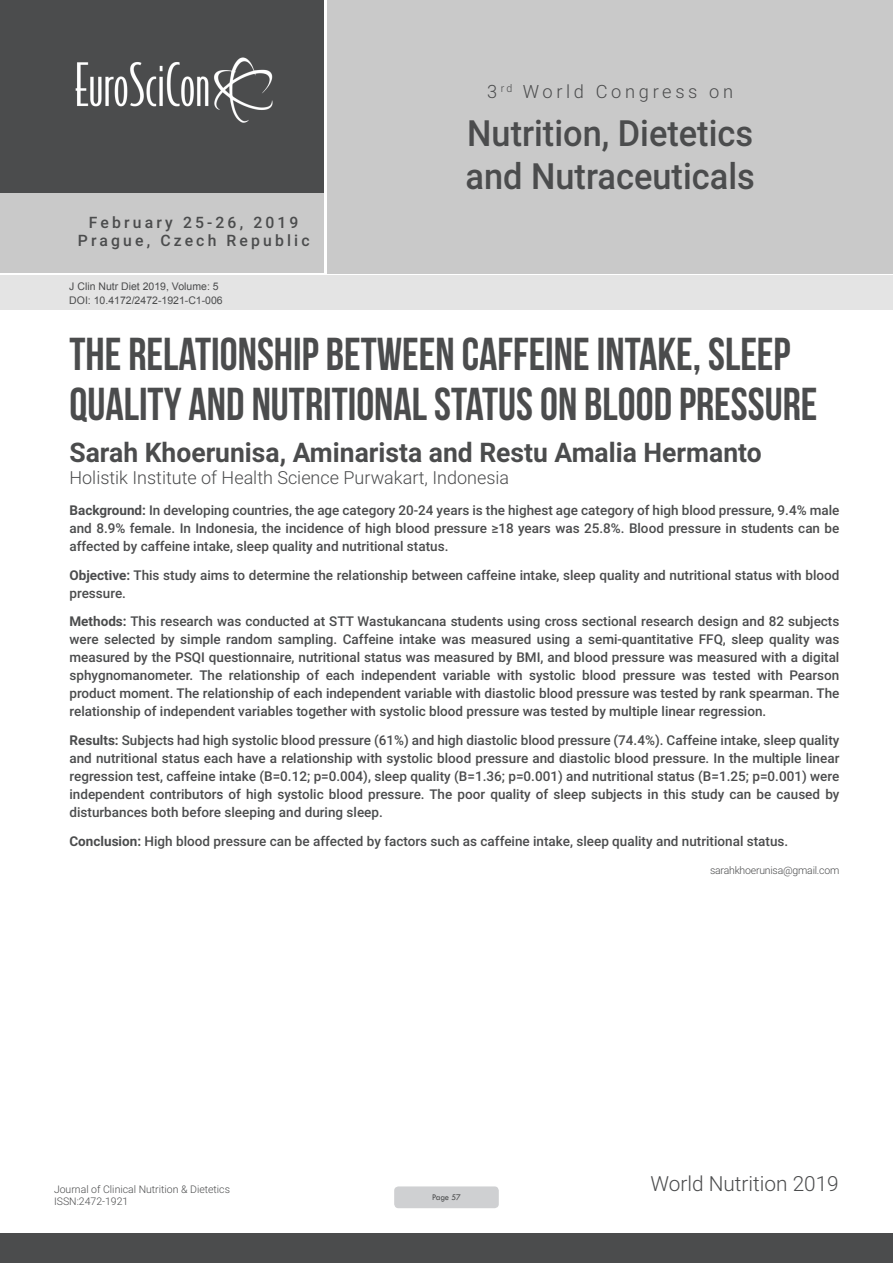
<style>
.page{position:relative;width:893px;height:1263px;background:#fff}
.page>*{position:absolute;margin:0;border:0;box-sizing:border-box;transform-origin:0 0}
.t1{font:46.05px/50.7px "Bebas Neue";color:#4b4c4d}
.t2{font:500 36.15px/43.3px "Roboto";color:#4b4c4d;scale:.95 1}
.t3{font:700 27px "Roboto";color:#4b4c4d}
.t4{font:300 20.85px "Roboto";color:#4b4c4d}
.t5{font:300 18.3px "Roboto";letter-spacing:.2em;color:#4b4c4d}
.t6{font:300 18px "Roboto";color:#4b4c4d}
.t7{font:500 15.75px/18.9px "Roboto";letter-spacing:.2em;color:#4b4c4d;text-align:center}
.Abstract{font:500 13.5px/18px "Roboto";color:#4b4c4d;text-align:justify}
.t8{font:10.5px "Arial";color:#4b4c4d}
.Biography{font:300 10.5px/12.6px "Roboto";color:#4b4c4d}
.Biography-2{font:300 10.5px "Roboto";letter-spacing:-.02em;color:#4b4c4d}
.t9{font:9px "Tw Cen";letter-spacing:-.02em;color:#4b4c4d;scale:.95 1}
.s1{font-weight:700}
</style>
<div class="page">
<div style="left:0;top:0;width:323px;height:193px;background:#4b4c4d"></div>
<div style="left:1px;top:193px;width:323px;height:80px;background:#c9c9c9"></div>
<div style="left:327px;top:0;width:566px;height:273px;background:#c9c9c9"></div>
<img style="left:75px;top:57px;width:198px;height:66px">
<div style="left:0;top:1233px;width:893px;height:30px;background:#4b4c4d"></div>
<div style="left:1px;top:275px;width:892px;height:35px;background:#e4e4e4"></div>
<div style="left:394px;top:1186px;width:105px;height:22px;background:#cfd0d2;border-radius:4px"></div>
<p class="t7" style="left:78px;top:212px;width:233px">February 25-26, 2019<br>Prague, Czech Republic</p>
<p class="t8" style="left:69px;top:279px;width:151px">J Clin Nutr Diet 2019, Volume: 5</p>
<p class="t8" style="left:69px;top:293px;width:155px">DOI: 10.4172/2472-1921-C1-006</p>
<h3 class="t5" style="left:487px;top:79px;width:247px">3 <sup>rd</sup> World Congress on</h3>
<h2 class="t2" style="left:466px;top:110px;width:306px">Nutrition, Dietetics and Nutraceuticals</h2>
<p class="t1" style="left:69px;top:328px;width:749px">THE RELATIONSHIP BETWEEN CAFFEINE INTAKE, SLEEP<br>QUALITY AND NUTRITIONAL STATUS ON BLOOD PRESSURE</p>
<p class="t3" style="left:69px;top:433px;width:694px">Sarah Khoerunisa, Aminarista and Restu Amalia Hermanto</p>
<p class="t6" style="left:69px;top:464px;width:441px">Holistik Institute of Health Science Purwakart, Indonesia</p>
<p class="Abstract" style="left:69px;top:501px;width:771px"><span class="s1">Background:</span> In developing countries, the age category 20-24 years is the highest age category of high blood pressure, 9.4% male and 8.9% female. In Indonesia, the incidence of high blood pressure ≥18 years was 25.8%. Blood pressure in students can be affected by caffeine intake, sleep quality and nutritional status.</p>
<p class="Abstract" style="left:69px;top:565px;width:771px"><span class="s1">Objective:</span> This study aims to determine the relationship between caffeine intake, sleep quality and nutritional status with blood pressure.</p>
<p class="Abstract" style="left:69px;top:612px;width:771px"><span class="s1">Methods:</span> This research was conducted at STT Wastukancana students using cross sectional research design and 82 subjects were selected by simple random sampling. Caffeine intake was measured using a semi-quantitative FFQ, sleep quality was measured by the PSQI questionnaire, nutritional status was measured by BMI, and blood pressure was measured with a digital sphygnomanometer. The relationship of each independent variable with systolic blood pressure was tested with Pearson product moment. The relationship of each independent variable with diastolic blood pressure was tested by rank spearman. The relationship of independent variables together with systolic blood pressure was tested by multiple linear regression.</p>
<p class="Abstract" style="left:69px;top:730px;width:771px"><span class="s1">Results:</span> Subjects had high systolic blood pressure (61%) and high diastolic blood pressure (74.4%). Caffeine intake, sleep quality and nutritional status each have a relationship with systolic blood pressure and diastolic blood pressure. In the multiple linear regression test, caffeine intake (B=0.12; p=0.004), sleep quality (B=1.36; p=0.001) and nutritional status (B=1.25; p=0.001) were independent contributors of high systolic blood pressure. The poor quality of sleep subjects in this study can be caused by disturbances both before sleeping and during sleep.</p>
<p class="Abstract" style="left:69px;top:831px;width:720px"><span class="s1">Conclusion:</span> High blood pressure can be affected by factors such as caffeine intake, sleep quality and nutritional status.</p>
<p class="Biography-2" style="left:710px;top:863px;width:131px">sarahkhoerunisa@gmail.com</p>
<p class="Biography" style="left:54px;top:1182px;width:178px">Journal of Clinical Nutrition &amp; Dietetics<br>ISSN:2472-1921</p>
<p class="t9" style="left:432px;top:1192px;width:32px">Page 57</p>
<h3 class="t4" style="left:650px;top:1169px;width:190px">World Nutrition 2019</h3>
</div>
